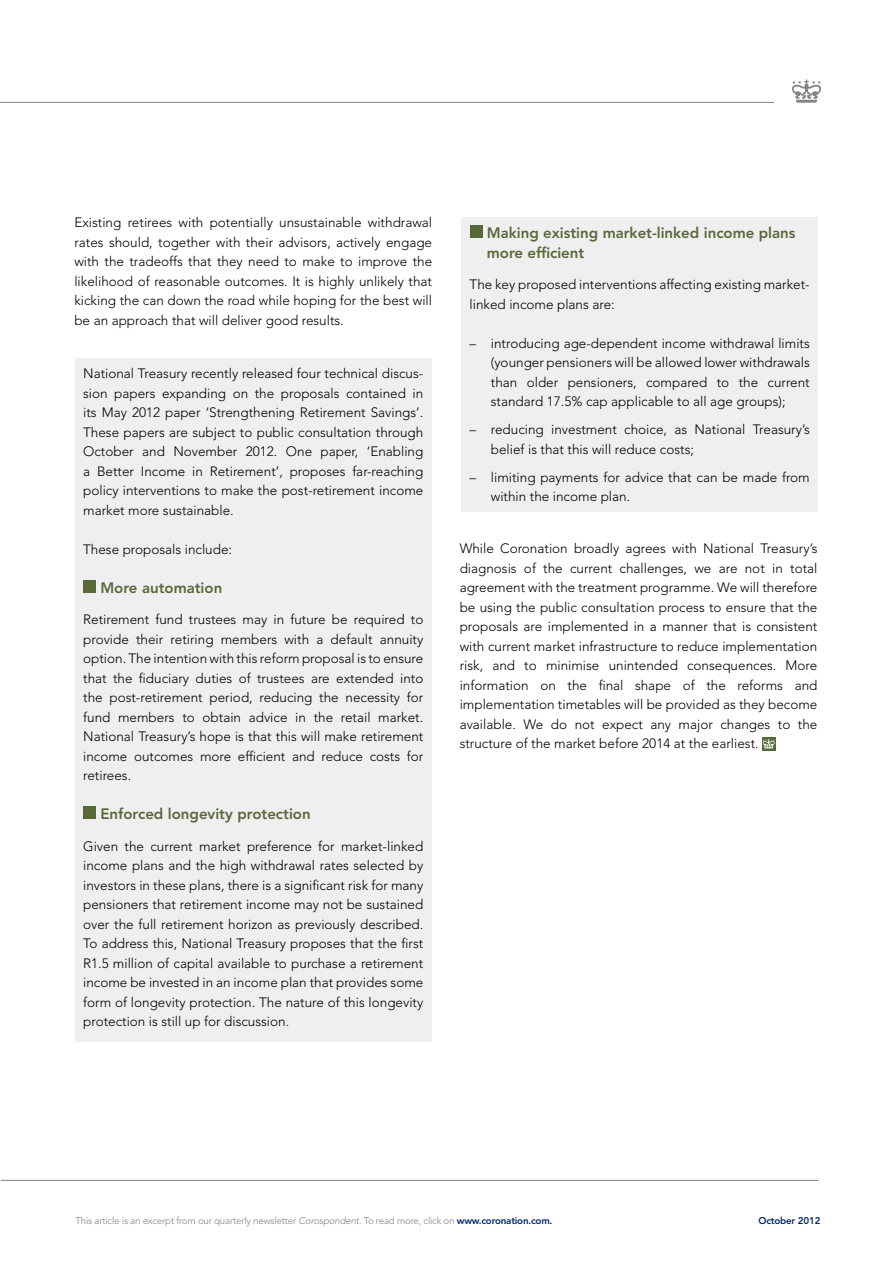
<style>
.page{position:relative;width:893px;height:1263px;background:#fff}
.page>*{position:absolute;margin:0;border:0;box-sizing:border-box;transform-origin:0 0}
.t1{font:800 15px/19.5px "Avenir LT Std";color:#586939}
.t2{font:300 13.5px/19.5px "Avenir LT Std";color:#000;text-align:justify}
.t3{font:300 9.75px "Avenir LT Std";letter-spacing:-.02em;color:#808285}
.t4{font:800 9.75px "Avenir LT Std";letter-spacing:-.02em;color:#03296a}
.s1{font-style:italic}
.s2{font-weight:800;color:#03296a}
</style>
<div class="page">
<hr style="left:1px;top:1180px;width:818px;height:1px;background:#808285">
<hr style="left:0;top:102px;width:782px;height:1px;background:#808285">
<div style="left:774px;top:96px;width:65px;height:15px;background:#fff"></div>
<svg style="left:792px;top:79px;width:30px;height:24px"></svg>
<div style="left:76px;top:358px;width:356px;height:683px;background:#efeff0"></div>
<div style="left:461px;top:217px;width:356px;height:294px;background:#efeff0"></div>
<svg style="left:762px;top:737px;width:13px;height:13px"></svg>
<svg style="left:762px;top:739px;width:13px;height:9px"></svg>
<div style="left:83px;top:580px;width:13px;height:13px;background:#586939"></div>
<div style="left:83px;top:806px;width:13px;height:13px;background:#586939"></div>
<div style="left:470px;top:225px;width:12px;height:13px;background:#586939"></div>
<p class="t2" style="left:74px;top:213px;width:359px">Existing retirees with potentially unsustainable withdrawal rates should, together with their advisors, actively engage with the tradeoffs that they need to make to improve the likelihood of reasonable outcomes. It is highly unlikely that kicking the can down the road while hoping for the best will be an approach that will deliver good results.</p>
<p class="t2" style="left:83px;top:364px;width:342px">National Treasury recently released four technical discus&shy;sion papers expanding on the proposals contained in its May 2012 paper ‘Strengthening Retirement Savings’.<br>These papers are subject to public consultation through October and November 2012. One paper, ‘Enabling a Better Income in Retirement’, proposes far-reaching policy interventions to make the post-retirement income market more sustainable.</p>
<p class="t2" style="left:83px;top:539px;width:150px">These proposals include:</p>
<p class="t1" style="left:100px;top:578px;width:123px">More automation</p>
<p class="t2" style="left:83px;top:610px;width:342px">Retirement fund trustees may in future be required to provide their retiring members with a default annuity option. The intention with this reform proposal is to ensure that the fiduciary duties of trustees are extended into the post-retirement period, reducing the necessity for fund members to obtain advice in the retail market.<br>National Treasury’s hope is that this will make retirement income outcomes more efficient and reduce costs for retirees.</p>
<p class="t1" style="left:100px;top:804px;width:212px">Enforced longevity protection</p>
<p class="t2" style="left:83px;top:836px;width:342px">Given the current market preference for market-linked income plans and the high withdrawal rates selected by investors in these plans, there is a significant risk for many pensioners that retirement income may not be sustained over the full retirement horizon as previously described.<br>To address this, National Treasury proposes that the first R1.5 million of capital available to purchase a retirement income be invested in an income plan that provides some form of longevity protection. The nature of this longevity protection is still up for discussion.</p>
<p class="t1" style="left:487px;top:223px;width:310px">Making existing market-linked income plans more efficient</p>
<p class="t2" style="left:470px;top:275px;width:342px">The key proposed interventions affecting existing market&shy;linked income plans are:</p>
<p class="t2" style="left:491px;top:333px;width:320px;text-indent:-21px">– introducing age-dependent income withdrawal limits (younger pensioners will be allowed lower withdrawals than older pensioners, compared to the current standard 17.5% cap applicable to all age groups);</p>
<p class="t2" style="left:491px;top:420px;width:320px;text-indent:-21px">– reducing investment choice, as National Treasury’s belief is that this will reduce costs;</p>
<p class="t2" style="left:491px;top:467px;width:320px;text-indent:-21px">– limiting payments for advice that can be made from within the income plan.</p>
<p class="t2" style="left:460px;top:539px;width:359px">While Coronation broadly agrees with National Treasury’s diagnosis of the current challenges, we are not in total agreement with the treatment programme. We will therefore be using the public consultation process to ensure that the proposals are implemented in a manner that is consistent with current market infrastructure to reduce implementation risk, and to minimise unintended consequences. More information on the final shape of the reforms and implementation timetables will be provided as they become available. We do not expect any major changes to the structure of the market before 2014 at the earliest.</p>
<p class="t3" style="left:75px;top:1214px;width:479px">This article is an excerpt from our quarterly newsletter <span class="s1">Corospondent</span>. To read more, click on <span class="s2">www.coronation.com.</span></p>
<p class="t4" style="left:758px;top:1215px;width:63px">October 2012</p>
</div>
